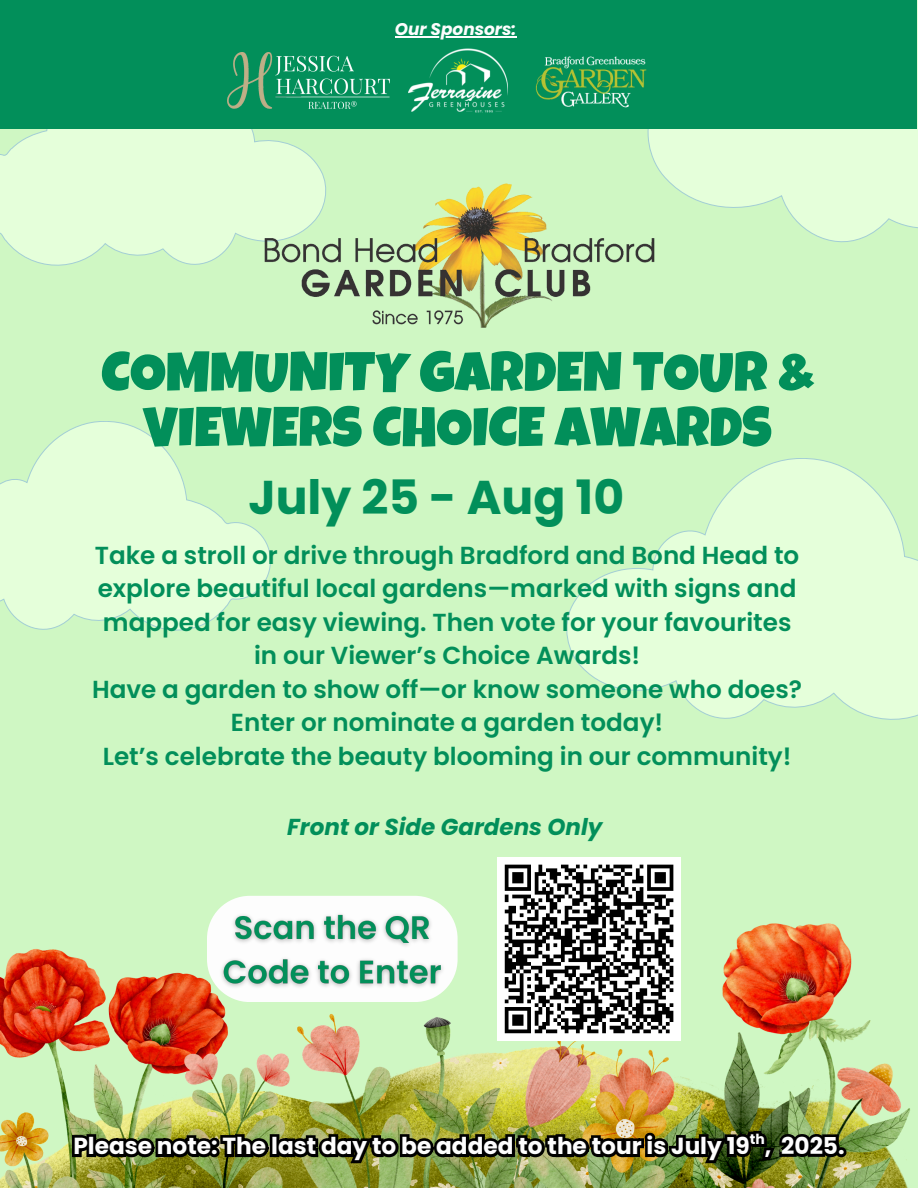
<style>
.page{position:relative;width:918px;height:1188px;background:#cff7c3}
.page>*{position:absolute;margin:0;border:0;box-sizing:border-box;transform-origin:0 0}
.t1{font:55.8px/55.2px "Luckiest Guy";color:#028f5a;text-align:center}
.t2{font:700 47.25px "Poppins";color:#028f5a}
.t3{font:600 24.6px/33.5px "Poppins";color:#028f5a;text-align:center}
.t4{font:700 23.25px "Poppins";color:#fdfdfd}
.t5{font:italic 700 23.1px "Poppins";color:#028f5a}
.t6{font:italic 700 16.95px "Poppins";color:#fdfdfd}
.t7{font:700 13.95px "Poppins";color:#fdfdfd}
</style>
<div class="page">
<svg style="left:566px;top:458px;width:352px;height:262px"></svg>
<svg style="left:0;top:421px;width:271px;height:210px"></svg>
<svg style="left:649px;top:0;width:269px;height:243px"></svg>
<svg style="left:0;top:129px;width:316px;height:137px;background:#e1fdd7"></svg>
<img style="left:0;top:924px;width:911px;height:264px">
<img style="left:228px;top:162px;width:460px;height:166px">
<svg style="left:207px;top:896px;width:251px;height:106px"></svg>
<img style="left:216px;top:905px;width:235px;height:90px">
<div style="left:497px;top:857px;width:184px;height:184px;background:#fff"></div>
<svg style="left:504px;top:864px;width:170px;height:170px"></svg>
<div style="left:0;top:0;width:917px;height:129px;background:#028f5a"></div>
<img style="left:408px;top:48px;width:99px;height:65px">
<img style="left:228px;top:53px;width:162px;height:56px">
<img style="left:535px;top:56px;width:126px;height:90px">
<hr style="left:395px;top:36px;width:121px;height:2px;background:#fdfdfd">
<p class="t6" style="left:395px;top:18px;width:123px">Our Sponsors:</p>
<h1 class="t1" style="left:101px;top:352px;width:714px">COMMUNITY GARDEN TOUR &amp;<br>VIEWERS CHOICE AWARDS</h1>
<p class="t2" style="left:248px;top:464px;width:377px">July 25 - Aug 10</p>
<p class="t3" style="left:92px;top:539px;width:712px">Take a stroll or drive through Bradford and Bond Head to explore beautiful local gardens—marked with signs and mapped for easy viewing. Then vote for your favourites in our Viewer’s Choice Awards!<br>Have a garden to show off—or know someone who does?<br>Enter or nominate a garden today!<br>Let’s celebrate the beauty blooming in our community!</p>
<p class="t5" style="left:287px;top:810px;width:317px">Front or Side Gardens Only</p>
<p class="t7" style="left:750px;top:1129px;width:17px">th</p>
<p class="t4" style="left:73px;top:1130px;width:773px">Please note: The last day to be added to the tour is July 19 , 2025.</p>
</div>
